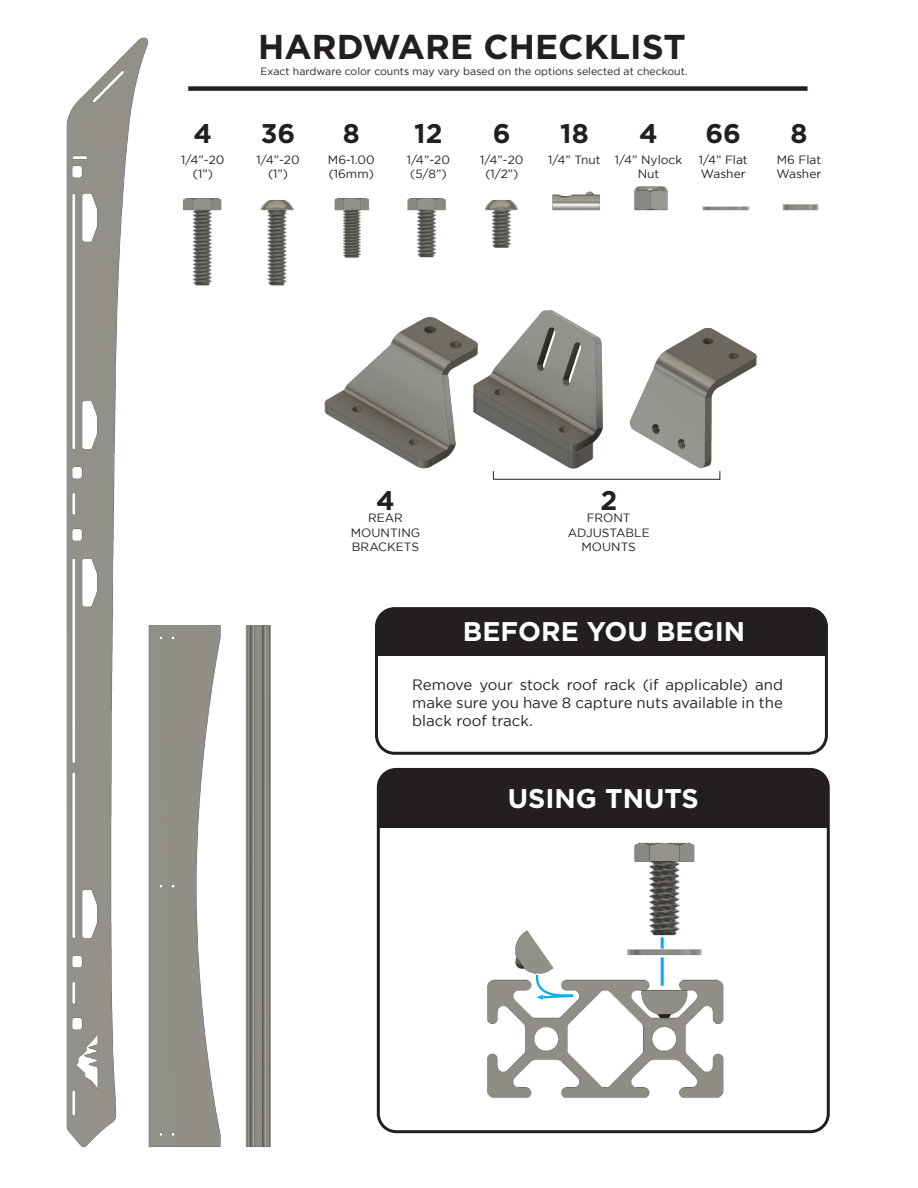
<style>
.page{position:relative;width:918px;height:1188px;background:#fff}
.page>*{position:absolute;margin:0;border:0;box-sizing:border-box;transform-origin:0 0}
.t1{font:700 34.5px "Gotham";color:#231f20}
.t2{font:700 27px "Gotham";color:#fff}
.t3{font:700 27px "Gotham";color:#231f20}
.t4{font:15px/18px "Gotham";color:#231f20;text-align:justify}
.t5{font:12px "Gotham";color:#231f20}
.t6{font:10.5px "Gotham";color:#231f20}
</style>
<div class="page">
<img style="left:334px;top:186px;width:485px;height:72px">
<img style="left:66px;top:37px;width:228px;height:1110px">
<img style="left:268px;top:296px;width:489px;height:195px">
<div style="left:377px;top:768px;width:453px;height:365px;border:3px solid #231f20;border-radius:18px"></div>
<div style="left:375px;top:607px;width:453px;height:148px;border:3px solid #231f20;border-radius:18px"></div>
<div style="left:378px;top:769px;width:451px;height:34px;background:#231f20;border-radius:17px"></div>
<div style="left:376px;top:608px;width:451px;height:43px;background:#231f20;border-radius:18px"></div>
<div style="left:378px;top:786px;width:450px;height:42px;background:#231f20"></div>
<div style="left:376px;top:629px;width:450px;height:27px;background:#231f20"></div>
<img style="left:487px;top:842px;width:237px;height:256px">
<svg style="left:532px;top:973px;width:65px;height:27px"></svg>
<svg style="left:661px;top:937px;width:3px;height:12px"></svg>
<hr style="left:661px;top:957px;width:3px;height:29px;background:#00aeef">
<hr style="left:493px;top:479px;width:227px;height:1px;background:#231f20">
<div style="left:188px;top:86px;width:620px;height:5px;background:#231f20"></div>
<p class="t3" style="left:194px;top:118px;width:20px">4</p>
<p class="t5" style="left:181px;top:153px;width:45px">1/4”-20</p>
<p class="t5" style="left:193px;top:167px;width:22px">(1”)</p>
<p class="t1" style="left:258px;top:27px;width:429px">HARDWARE CHECKLIST</p>
<p class="t6" style="left:261px;top:66px;width:428px">Exact hardware color counts may vary based on the options selected at checkout.</p>
<p class="t3" style="left:261px;top:118px;width:36px">36</p>
<p class="t3" style="left:343px;top:118px;width:19px">8</p>
<p class="t3" style="left:414px;top:118px;width:30px">12</p>
<p class="t3" style="left:493px;top:118px;width:19px">6</p>
<p class="t3" style="left:560px;top:118px;width:30px">18</p>
<p class="t3" style="left:639px;top:118px;width:20px">4</p>
<p class="t3" style="left:705px;top:118px;width:37px">66</p>
<p class="t3" style="left:790px;top:118px;width:19px">8</p>
<p class="t5" style="left:256px;top:153px;width:45px">1/4”-20</p>
<p class="t5" style="left:268px;top:167px;width:22px">(1”)</p>
<p class="t5" style="left:328px;top:153px;width:48px">M6-1.00</p>
<p class="t5" style="left:329px;top:167px;width:47px">(16mm)</p>
<p class="t5" style="left:407px;top:153px;width:45px">1/4”-20</p>
<p class="t5" style="left:410px;top:167px;width:38px">(5/8”)</p>
<p class="t5" style="left:480px;top:153px;width:45px">1/4”-20</p>
<p class="t5" style="left:485px;top:167px;width:35px">(1/2”)</p>
<p class="t5" style="left:548px;top:153px;width:54px">1/4” Tnut</p>
<p class="t5" style="left:615px;top:153px;width:69px">1/4” Nylock</p>
<p class="t5" style="left:638px;top:167px;width:23px">Nut</p>
<p class="t5" style="left:699px;top:153px;width:51px">1/4” Flat</p>
<p class="t5" style="left:701px;top:167px;width:46px">Washer</p>
<p class="t5" style="left:777px;top:153px;width:46px">M6 Flat</p>
<p class="t5" style="left:777px;top:167px;width:46px">Washer</p>
<p class="t3" style="left:376px;top:484px;width:20px">4</p>
<p class="t3" style="left:600px;top:484px;width:18px">2</p>
<p class="t5" style="left:368px;top:512px;width:36px">REAR</p>
<p class="t5" style="left:351px;top:526px;width:71px">MOUNTING</p>
<p class="t5" style="left:352px;top:540px;width:69px">BRACKETS</p>
<p class="t5" style="left:587px;top:512px;width:46px">FRONT</p>
<p class="t5" style="left:568px;top:526px;width:83px">ADJUSTABLE</p>
<p class="t5" style="left:582px;top:540px;width:56px">MOUNTS</p>
<p class="t2" style="left:463px;top:616px;width:284px">BEFORE YOU BEGIN</p>
<p class="t4" style="left:412px;top:675px;width:372px">Remove your stock roof rack (if applicable) and make sure you have 8 capture nuts available in the black roof track.</p>
<p class="t2" style="left:508px;top:782px;width:192px">USING TNUTS</p>
</div>
